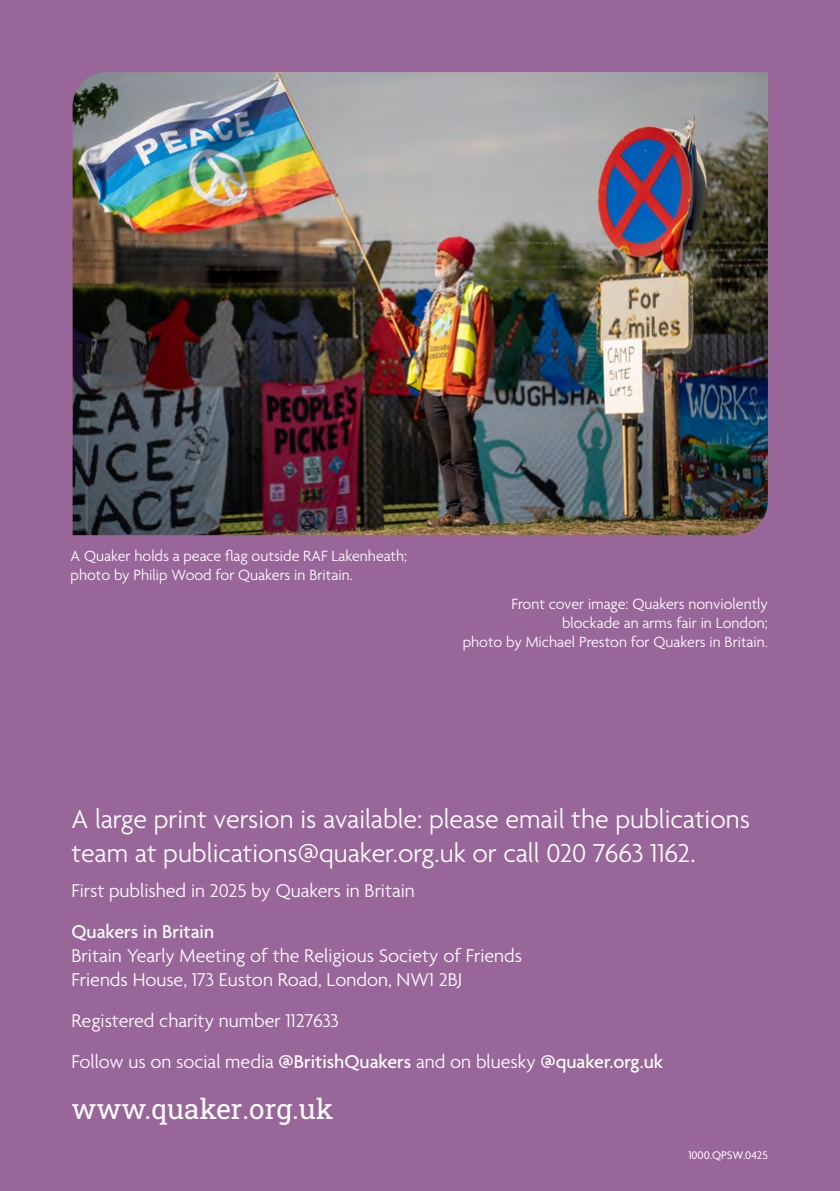
<style>
.page{position:relative;width:840px;height:1191px;background:#fff}
.page>*{position:absolute;margin:0;border:0;box-sizing:border-box;transform-origin:0 0}
.t1{font:300 28px/33.6px "Agenda";color:#fff}
.t2{font:28px "Roboto Slab";color:#fff}
.t3{font:300 20px/24px "Agenda";color:#fff}
.captions{font:300 16px/19.2px "Agenda";color:#fff;text-align:right}
.t4{font:12px "Agenda";color:#fff}
.s1{font-weight:500}
</style>
<div class="page">
<div style="left:0;top:0;width:839px;height:1191px;background:#969"></div>
<img style="left:73px;top:72px;width:694px;height:463px">
<p class="captions" style="left:71px;top:547px;width:338px;text-align:left">A Quaker holds a peace flag outside RAF Lakenheath; photo by Philip Wood for Quakers in Britain.</p>
<p class="captions" style="left:462px;top:595px;width:306px">Front cover image: Quakers nonviolently blockade an arms fair in London;<br>photo by Michael Preston for Quakers in Britain.</p>
<p class="t1" style="left:71px;top:804px;width:679px">A large print version is available: please email the publications team at publications@quaker.org.uk or call 020 7663 1162.</p>
<p class="t3" style="left:71px;top:880px;width:345px">First published in 2025 by Quakers in Britain</p>
<p class="t3" style="left:71px;top:921px;width:452px"><span class="s1">Quakers in Britain<br></span>Britain Yearly Meeting of the Religious Society of Friends<br>Friends House, 173 Euston Road, London, NW1 2BJ</p>
<p class="t3" style="left:71px;top:1010px;width:268px">Registered charity number 1127633</p>
<p class="t3" style="left:71px;top:1051px;width:592px">Follow us on social media <span class="s1">@BritishQuakers</span> and on bluesky <span class="s1">@quaker.org.uk</span></p>
<p class="t2" style="left:71px;top:1089px;width:263px">www.quaker.org.uk</p>
<p class="t4" style="left:688px;top:1149px;width:81px">1000.QPSW.0425</p>
</div>
